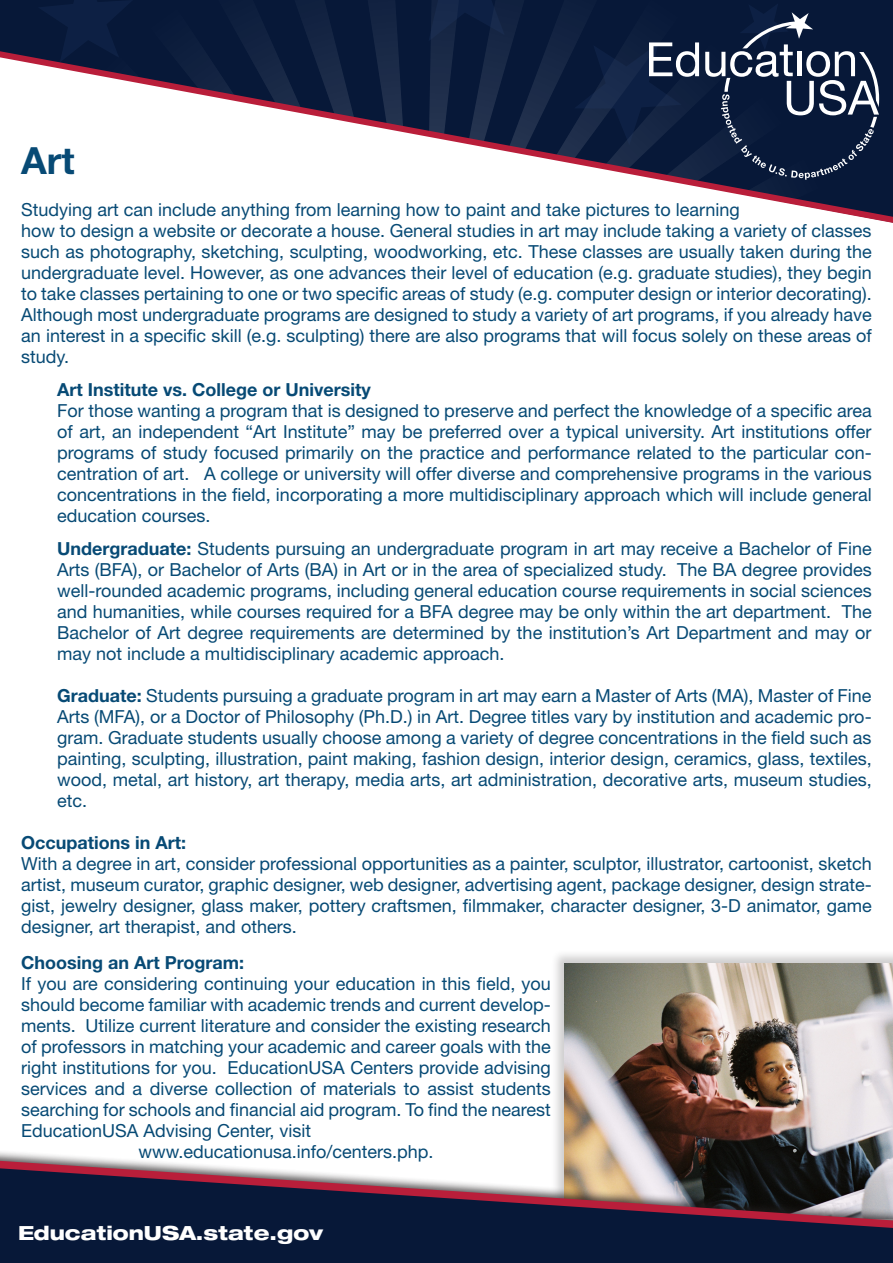
<style>
.page{position:relative;width:893px;height:1263px;background:#fff}
.page>*{position:absolute;margin:0;border:0;box-sizing:border-box;transform-origin:0 0}
.t1{font:700 37.5px "Helvetica Neue LT Std";color:#074a75}
.t2{font:800 expanded 19.5px "Helvetica Neue LT Std";color:#fff}
.t3{font:18px/21px "Helvetica Neue LT Std";color:#074a75;text-align:justify}
.t4{font:700 18px "Helvetica Neue LT Std";color:#074a75}
.s1{font-weight:700}
</style>
<div class="page">
<div style="left:0;top:0;width:893px;height:47px;background:#071838"></div>
<svg style="left:0;top:47px;width:893px;height:176px"></svg>
<svg style="left:38px;top:0;width:843px;height:201px"></svg>
<div style="left:551px;top:950px;width:342px;height:271px;background:#231f20;opacity:.22"></div>
<img style="left:564px;top:963px;width:329px;height:185px">
<div style="left:0;top:1148px;width:893px;height:115px;background:#231f20;opacity:.75"></div>
<svg style="left:0;top:1153px;width:893px;height:110px;background:#474559"></svg>
<p class="t1" style="left:21px;top:137px;width:55px">Art</p>
<p class="t3" style="left:21px;top:199px;width:720px">Studying art can include anything from learning how to paint and take pictures to learning</p>
<p class="t3" style="left:21px;top:220px;width:852px">how to design a website or decorate a house. General studies in art may include taking a variety of classes such as photography, sketching, sculpting, woodworking, etc. These classes are usually taken during the undergraduate level. However, as one advances their level of education (e.g. graduate studies), they begin to take classes pertaining to one or two specific areas of study (e.g. computer design or interior decorating).<br>Although most undergraduate programs are designed to study a variety of art programs, if you already have an interest in a specific skill (e.g. sculpting) there are also programs that will focus solely on these areas of study.</p>
<p class="t4" style="left:57px;top:378px;width:315px">Art Institute vs. College or University</p>
<p class="t3" style="left:57px;top:400px;width:816px">For those wanting a program that is designed to preserve and perfect the knowledge of a specific area of art, an independent “Art Institute” may be preferred over a typical university. Art institutions offer programs of study focused primarily on the practice and performance related to the particular con&shy;centration of art. A college or university will offer diverse and comprehensive programs in the various concentrations in the field, incorporating a more multidisciplinary approach which will include general education courses.</p>
<p class="t3" style="left:57px;top:538px;width:816px"><span class="s1">Undergraduate:</span> Students pursuing an undergraduate program in art may receive a Bachelor of Fine Arts (BFA), or Bachelor of Arts (BA) in Art or in the area of specialized study. The BA degree provides well-rounded academic programs, including general education course requirements in social sciences and humanities, while courses required for a BFA degree may be only within the art department. The Bachelor of Art degree requirements are determined by the institution’s Art Department and may or may not include a multidisciplinary academic approach.</p>
<p class="t3" style="left:57px;top:685px;width:816px"><span class="s1">Graduate:</span> Students pursuing a graduate program in art may earn a Master of Arts (MA), Master of Fine Arts (MFA), or a Doctor of Philosophy (Ph.D.) in Art. Degree titles vary by institution and academic pro&shy;gram. Graduate students usually choose among a variety of degree concentrations in the field such as painting, sculpting, illustration, paint making, fashion design, interior design, ceramics, glass, textiles, wood, metal, art history, art therapy, media arts, art administration, decorative arts, museum studies, etc.</p>
<p class="t4" style="left:21px;top:831px;width:166px">Occupations in Art:</p>
<p class="t3" style="left:21px;top:853px;width:852px">With a degree in art, consider professional opportunities as a painter, sculptor, illustrator, cartoonist, sketch artist, museum curator, graphic designer, web designer, advertising agent, package designer, design strate&shy;gist, jewelry designer, glass maker, pottery craftsmen, filmmaker, character designer, 3-D animator, game designer, art therapist, and others.</p>
<p class="t4" style="left:21px;top:951px;width:225px">Choosing an Art Program:</p>
<p class="t3" style="left:21px;top:973px;width:531px">If you are considering continuing your education in this field, you should become familiar with academic trends and current develop&shy;ments. Utilize current literature and consider the existing research of professors in matching your academic and career goals with the right institutions for you. EducationUSA Centers provide advising services and a diverse collection of materials to assist students searching for schools and financial aid program. To find the nearest EducationUSA Advising Center, visit</p>
<p class="t3" style="left:139px;top:1141px;width:297px">www.educationusa.info/centers.php.</p>
<p class="t2" style="left:18px;top:1220px;width:307px">EducationUSA.state.gov</p>
</div>
